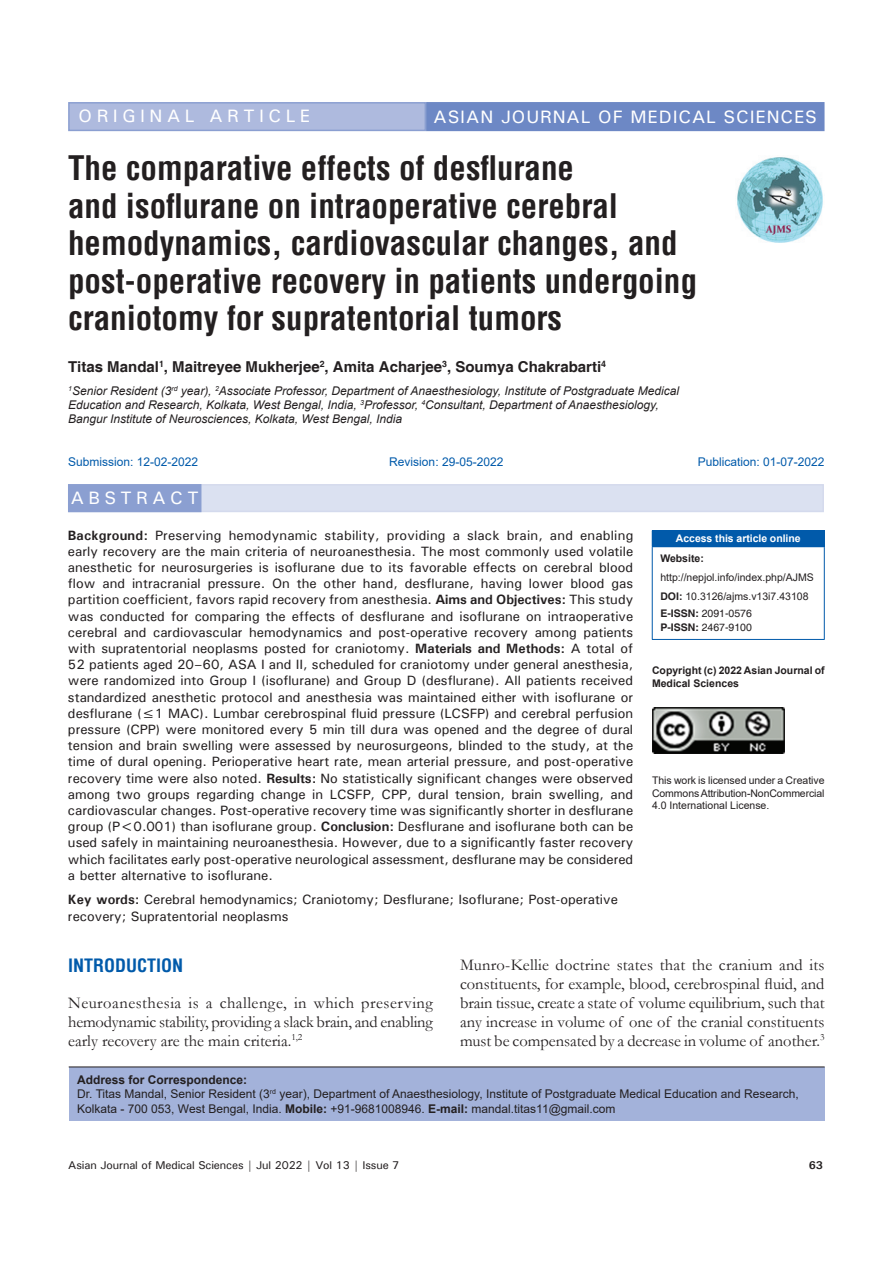
<style>
.page{position:relative;width:893px;height:1263px;background:#fff}
.page>*{position:absolute;margin:0;border:0;box-sizing:border-box;transform-origin:0 0}
.AT{font:700 condensed 33px/37.5px "Helvetica";color:#231f20}
.AH{font:500 18px "Univers";letter-spacing:.05em;color:#fff}
.AH-2{font:500 18px "Univers";letter-spacing:.25em;color:#fff}
.t1{font:700 condensed 18px "Helvetica";color:#015aaa}
.ABSH{font:500 18px "Univers";letter-spacing:.25em;color:#fff}
.TX{font:16.5px/19px "Garamond";color:#231f20;text-align:justify}
.AU{font:700 15px "Helvetica";color:#231f20}
.ABS{font:500 13.5px/16.2px "Univers";color:#231f20;text-align:justify}
.KWD{font:500 13.5px/16.2px "Univers";color:#231f20}
.AFF{font:italic 12px/14.4px "Arial";color:#231f20}
.ADD{font:12px/14.4px "Arial";color:#231f20}
.HIS{font:12px "Arial";color:#015aaa}
.t2{font:500 11.25px "Univers";letter-spacing:-.01em;color:#231f20}
.t3{font:700 11.25px "Univers";color:#231f20}
.License{font:10.5px/12.6px "Arial";letter-spacing:-.01em;color:#231f20;text-align:justify}
.License-2{font:700 10.5px/12.6px "Arial";color:#231f20}
.Web{font:10.5px/18.8px "Arial";color:#231f20}
.ISSN{font:10.5px/14.2px "Helvetica";color:#231f20}
.DOI{font:10.5px "Arial";color:#231f20}
.t4{font:700 10.5px "Arial";letter-spacing:-.005em;color:#fff}
.s1{font-weight:700}
</style>
<div class="page">
<img style="left:737px;top:157px;width:86px;height:86px">
<div style="left:69px;top:103px;width:356px;height:27px;background:#aebade"></div>
<div style="left:68px;top:102px;width:358px;height:29px;border:2px solid #8b9fd1"></div>
<div style="left:427px;top:103px;width:397px;height:27px;background:#6d88c5"></div>
<div style="left:426px;top:102px;width:398px;height:29px;border:2px solid #6d88c5"></div>
<div style="left:652px;top:531px;width:172px;height:16px;background:#015aaa"></div>
<hr style="left:652px;top:530px;width:173px;height:1px;background:#015aaa">
<svg style="left:824px;top:531px;width:1px;height:15px"></svg>
<hr style="left:652px;top:547px;width:1px;height:92px;background:#015aaa">
<hr style="left:652px;top:546px;width:173px;height:1px;background:#015aaa">
<hr style="left:824px;top:547px;width:1px;height:92px;background:#015aaa">
<hr style="left:652px;top:639px;width:173px;height:1px;background:#015aaa">
<img style="left:652px;top:707px;width:132px;height:47px">
<div style="left:68px;top:484px;width:756px;height:28px;background:#dbe1f1"></div>
<div style="left:69px;top:485px;width:132px;height:26px;background:#8b9fd1"></div>
<div style="left:68px;top:484px;width:133px;height:28px;border:2px solid #8b9fd1"></div>
<div style="left:69px;top:1067px;width:756px;height:53px;background:#a3b2da"></div>
<hr style="left:69px;top:1066px;width:756px;height:1px;background:#231f20">
<p class="AH-2" style="left:79px;top:105px;width:233px">ORIGINAL ARTICLE</p>
<p class="AH" style="left:434px;top:105px;width:385px">ASIAN JOURNAL OF MEDICAL SCIENCES</p>
<p class="AT" style="left:68px;top:149px;width:630px">The comparative effects of desflurane<br>and isoflurane on intraoperative cerebral hemodynamics, cardiovascular changes, and post-operative recovery in patients undergoing craniotomy for supratentorial tumors</p>
<p class="AU" style="left:68px;top:357px;width:539px">Titas Mandal<sup>1</sup>, Maitreyee Mukherjee<sup>2</sup>, Amita Acharjee<sup>3</sup>, Soumya Chakrabarti<sup>4</sup></p>
<p class="AFF" style="left:68px;top:383px;width:612px"><sup>1</sup>Senior Resident (3<sup>rd</sup> year), <sup>2</sup>Associate Professor, Department of Anaesthesiology, Institute of Postgraduate Medical<br>Education and Research, Kolkata, West Bengal, India, <sup>3</sup>Professor, <sup>4</sup>Consultant, Department of Anaesthesiology,<br>Bangur Institute of Neurosciences, Kolkata, West Bengal, India</p>
<p class="HIS" style="left:68px;top:454px;width:132px">Submission: 12-02-2022</p>
<p class="HIS" style="left:389px;top:454px;width:116px">Revision: 29-05-2022</p>
<p class="HIS" style="left:698px;top:454px;width:128px">Publication: 01-07-2022</p>
<p class="ABSH" style="left:71px;top:487px;width:129px">ABSTRACT</p>
<p class="ABS" style="left:68px;top:526px;width:567px"><span class="s1">Background:</span> Preserving hemodynamic stability, providing a slack brain, and enabling early recovery are the main criteria of neuroanesthesia. The most commonly used volatile anesthetic for neurosurgeries is isoflurane due to its favorable effects on cerebral blood flow and intracranial pressure. On the other hand, desflurane, having lower blood gas partition coefficient, favors rapid recovery from anesthesia. <span class="s1">Aims and Objectives:</span> This study was conducted for comparing the effects of desflurane and isoflurane on intraoperative cerebral and cardiovascular hemodynamics and post-operative recovery among patients with supratentorial neoplasms posted for craniotomy. <span class="s1">Materials and Methods:</span> A total of 52 patients aged 20–60, ASA I and II, scheduled for craniotomy under general anesthesia, were randomized into Group I (isoflurane) and Group D (desflurane). All patients received standardized anesthetic protocol and anesthesia was maintained either with isoflurane or desflurane (≤1 MAC). Lumbar cerebrospinal fluid pressure (LCSFP) and cerebral perfusion pressure (CPP) were monitored every 5 min till dura was opened and the degree of dural tension and brain swelling were assessed by neurosurgeons, blinded to the study, at the time of dural opening. Perioperative heart rate, mean arterial pressure, and post-operative recovery time were also noted. <span class="s1">Results:</span> No statistically significant changes were observed among two groups regarding change in LCSFP, CPP, dural tension, brain swelling, and cardiovascular changes. Post-operative recovery time was significantly shorter in desflurane group (P&lt;0.001) than isoflurane group. <span class="s1">Conclusion:</span> Desflurane and isoflurane both can be used safely in maintaining neuroanesthesia. However, due to a significantly faster recovery which facilitates early post-operative neurological assessment, desflurane may be considered a better alternative to isoflurane.</p>
<p class="KWD" style="left:68px;top:891px;width:551px"><span class="s1">Key words:</span> Cerebral hemodynamics; Craniotomy; Desflurane; Isoflurane; Post-operative recovery; Supratentorial neoplasms</p>
<p class="t4" style="left:676px;top:531px;width:126px">Access this article online</p>
<p class="Web" style="left:660px;top:549px;width:155px"><span class="s1">Website: </span>http://nepjol.info/index.php/AJMS</p>
<p class="DOI" style="left:660px;top:589px;width:150px"><span class="s1">DOI:</span> 10.3126/ajms.v13i7.43108</p>
<p class="ISSN" style="left:660px;top:607px;width:93px"><span class="s1">E-ISSN:</span> 2091-0576<br><span class="s1">P-ISSN:</span> 2467-9100</p>
<p class="License-2" style="left:652px;top:665px;width:174px">Copyright (c) 2022 Asian Journal of<br>Medical Sciences</p>
<p class="License" style="left:652px;top:774px;width:174px">This work is licensed under a Creative Commons Attribution-NonCommercial 4.0 International License.</p>
<h1 class="t1" style="left:68px;top:954px;width:117px">INTRODUCTION</h1>
<p class="TX" style="left:68px;top:993px;width:366px">Neuroanesthesia is a challenge, in which preserving hemodynamic stability, providing a slack brain, and enabling early recovery are the main criteria.<sup>1,2</sup></p>
<p class="TX" style="left:460px;top:954px;width:366px">Munro-Kellie doctrine states that the cranium and its constituents, for example, blood, cerebrospinal fluid, and brain tissue, create a state of volume equilibrium, such that any increase in volume of one of the cranial constituents must be compensated by a decrease in volume of another.<sup>3</sup></p>
<p class="ADD" style="left:77px;top:1072px;width:723px"><span class="s1">Address for Correspondence:<br></span>Dr. Titas Mandal, Senior Resident (3<sup>rd</sup> year), Department of Anaesthesiology, Institute of Postgraduate Medical Education and Research,<br>Kolkata - 700 053, West Bengal, India. <span class="s1">Mobile:</span> +91-9681008946. <span class="s1">E-mail:</span> mandal.titas11@gmail.com</p>
<p class="t2" style="left:68px;top:1157px;width:333px">Asian Journal of Medical Sciences | Jul 2022 | Vol 13 | Issue 7</p>
<p class="t3" style="left:809px;top:1157px;width:16px">63</p>
</div>
